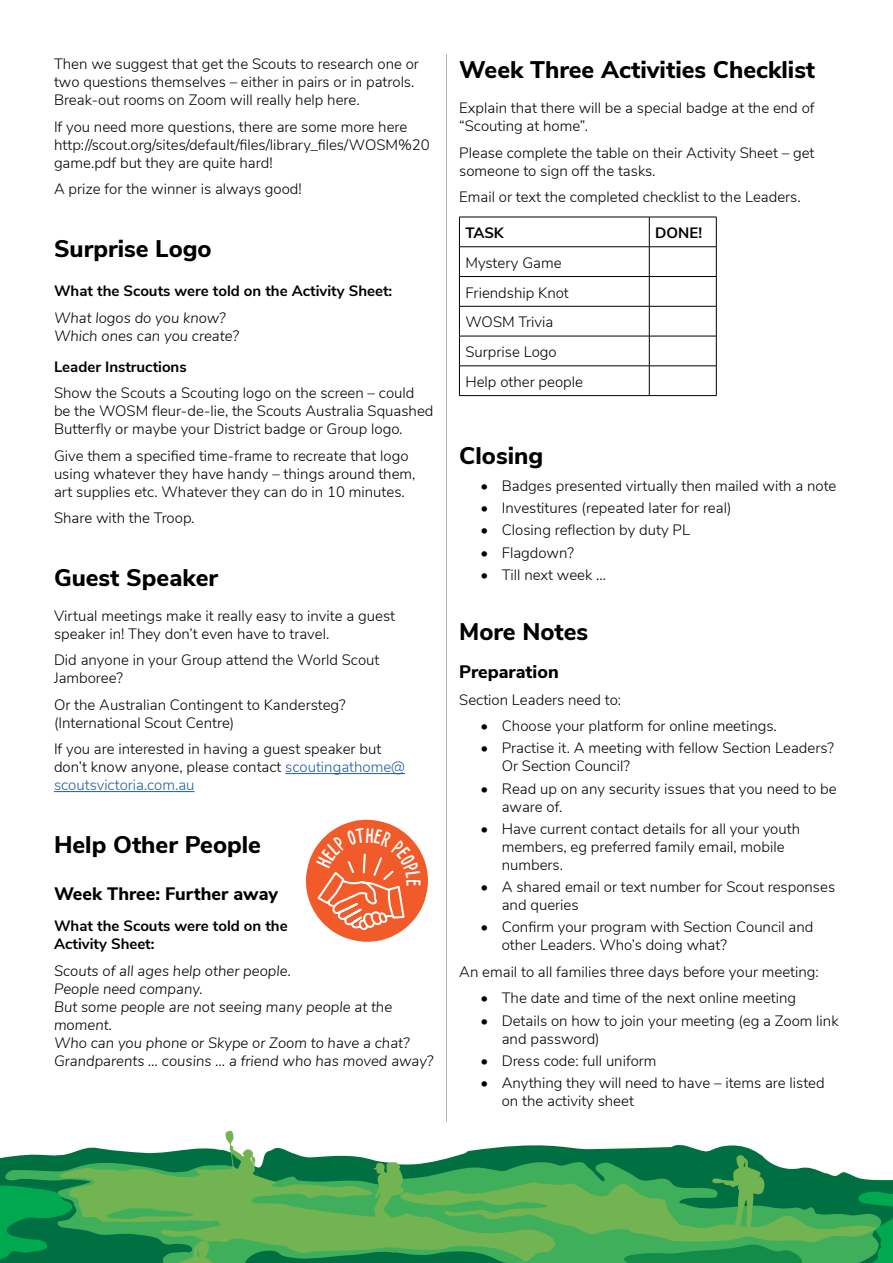
<style>
.page{position:relative;width:893px;height:1263px;background:#fff}
.page>*{position:absolute;margin:0;border:0;box-sizing:border-box;transform-origin:0 0}
.t1{font:800 24px "Nunito Sans";color:#000}
.t2{font:700 21.6px "Cardenio Modern";color:#fff}
.t3{font:800 18px "Nunito Sans";color:#000}
.t4{font:300 15px/18px "Nunito Sans";color:#000}
.t5{font:italic 300 15px/18px "Nunito Sans";color:#000}
.t6{font:700 15px/18px "Nunito Sans";color:#000}
.s1{color:#215e9e}
</style>
<div class="page">
<svg style="left:0;top:1145px;width:893px;height:118px"></svg>
<svg style="left:0;top:1160px;width:892px;height:103px;background:#0b8c4d"></svg>
<svg style="left:59px;top:1166px;width:314px;height:96px;background:#4aa250"></svg>
<svg style="left:191px;top:1131px;width:85px;height:63px"></svg>
<svg style="left:373px;top:1155px;width:507px;height:108px;background:#46a358"></svg>
<svg style="left:171px;top:1240px;width:71px;height:23px;background:#45a957"></svg>
<hr style="left:285px;top:773px;width:120px;height:1px;background:#215e9e">
<hr style="left:54px;top:791px;width:141px;height:1px;background:#215e9e">
<hr style="left:459px;top:217px;width:190px;height:1px;background:#000">
<hr style="left:459px;top:217px;width:1px;height:30px;background:#000">
<hr style="left:649px;top:217px;width:67px;height:1px;background:#000">
<hr style="left:649px;top:217px;width:1px;height:30px;background:#000">
<hr style="left:716px;top:217px;width:1px;height:30px;background:#000">
<hr style="left:459px;top:246px;width:190px;height:1px;background:#000">
<hr style="left:649px;top:246px;width:67px;height:1px;background:#000">
<hr style="left:459px;top:276px;width:190px;height:1px;background:#000">
<svg style="left:459px;top:247px;width:1px;height:59px"></svg>
<hr style="left:649px;top:276px;width:67px;height:1px;background:#000">
<svg style="left:649px;top:247px;width:1px;height:59px"></svg>
<svg style="left:716px;top:247px;width:1px;height:59px"></svg>
<hr style="left:459px;top:306px;width:190px;height:1px;background:#000">
<hr style="left:459px;top:306px;width:1px;height:30px;background:#000">
<hr style="left:649px;top:306px;width:67px;height:1px;background:#000">
<hr style="left:649px;top:306px;width:1px;height:30px;background:#000">
<hr style="left:716px;top:306px;width:1px;height:30px;background:#000">
<hr style="left:459px;top:336px;width:190px;height:1px;background:#000">
<hr style="left:459px;top:336px;width:1px;height:30px;background:#000">
<hr style="left:649px;top:336px;width:67px;height:1px;background:#000">
<hr style="left:649px;top:336px;width:1px;height:30px;background:#000">
<hr style="left:716px;top:336px;width:1px;height:30px;background:#000">
<hr style="left:459px;top:366px;width:190px;height:1px;background:#000">
<svg style="left:459px;top:366px;width:1px;height:29px"></svg>
<hr style="left:649px;top:366px;width:67px;height:1px;background:#000">
<svg style="left:649px;top:366px;width:1px;height:29px"></svg>
<svg style="left:716px;top:366px;width:1px;height:29px"></svg>
<hr style="left:459px;top:395px;width:190px;height:1px;background:#000">
<hr style="left:649px;top:395px;width:67px;height:1px;background:#000">
<hr style="left:446px;top:54px;width:1px;height:1067px;background:#000">
<svg style="left:306px;top:819px;width:122px;height:123px"></svg>
<p class="t4" style="left:54px;top:54px;width:366px">Then we suggest that get the Scouts to research one or two questions themselves – either in pairs or in patrols.<br>Break-out rooms on Zoom will really help here.</p>
<p class="t4" style="left:54px;top:117px;width:377px">If you need more questions, there are some more here http://scout.org/sites/default/files/library_files/WOSM%20 game.pdf but they are quite hard!</p>
<p class="t4" style="left:54px;top:179px;width:249px">A prize for the winner is always good!</p>
<h1 class="t1" style="left:54px;top:231px;width:159px">Surprise Logo</h1>
<p class="t6" style="left:54px;top:281px;width:340px">What the Scouts were told on the Activity Sheet:</p>
<p class="t5" style="left:54px;top:308px;width:186px">What logos do you know?<br>Which ones can you create?</p>
<p class="t6" style="left:54px;top:356px;width:134px">Leader Instructions</p>
<p class="t4" style="left:54px;top:383px;width:381px">Show the Scouts a Scouting logo on the screen – could be the WOSM fleur-de-lie, the Scouts Australia Squashed<br>Butterfly or maybe your District badge or Group logo.</p>
<p class="t4" style="left:54px;top:445px;width:363px">Give them a specified time-frame to recreate that logo using whatever they have handy – things around them, art supplies etc. Whatever they can do in 10 minutes.</p>
<p class="t4" style="left:54px;top:508px;width:142px">Share with the Troop.</p>
<h1 class="t1" style="left:54px;top:560px;width:166px">Guest Speaker</h1>
<p class="t4" style="left:54px;top:606px;width:343px">Virtual meetings make it really easy to invite a guest speaker in! They don’t even have to travel.</p>
<p class="t4" style="left:54px;top:650px;width:327px">Did anyone in your Group attend the World Scout<br>Jamboree?</p>
<p class="t4" style="left:54px;top:695px;width:293px">Or the Australian Contingent to Kandersteg? (International Scout Centre)</p>
<p class="t4" style="left:54px;top:739px;width:353px">If you are interested in having a guest speaker but don’t know anyone, please contact <span class="s1">scoutingathome@ scoutsvictoria.com.au</span></p>
<h1 class="t1" style="left:54px;top:827px;width:209px">Help Other People</h1>
<p class="t3" style="left:54px;top:881px;width:226px">Week Three: Further away</p>
<p class="t6" style="left:54px;top:916px;width:235px">What the Scouts were told on the<br>Activity Sheet:</p>
<p class="t5" style="left:54px;top:961px;width:381px">Scouts of all ages help other people.<br>People need company.<br>But some people are not seeing many people at the moment.<br>Who can you phone or Skype or Zoom to have a chat?<br>Grandparents … cousins … a friend who has moved away?</p>
<h2 class="t2" style="left:429px;top:879px;width:9px;rotate:90deg">e</h2>
<h1 class="t1" style="left:459px;top:52px;width:357px">Week Three Activities Checklist</h1>
<p class="t4" style="left:459px;top:98px;width:357px">Explain that there will be a special badge at the end of “Scouting at home”.</p>
<p class="t4" style="left:459px;top:143px;width:357px">Please complete the table on their Activity Sheet – get someone to sign off the tasks.</p>
<p class="t4" style="left:459px;top:187px;width:343px">Email or text the completed checklist to the Leaders.</p>
<p class="t6" style="left:465px;top:223px;width:40px">TASK</p>
<p class="t6" style="left:655px;top:223px;width:48px">DONE!</p>
<p class="t4" style="left:465px;top:247px;width:119px;line-height:29.7px">Mystery Game<br>Friendship Knot<br>WOSM Trivia<br>Surprise Logo<br>Help other people</p>
<h1 class="t1" style="left:459px;top:438px;width:85px">Closing</h1>
<p class="t4" style="left:480px;top:476px;width:357px">• Badges presented virtually then mailed with a note</p>
<p class="t4" style="left:480px;top:498px;width:252px">• Investitures (repeated later for real)</p>
<p class="t4" style="left:480px;top:520px;width:211px">• Closing reflection by duty PL</p>
<p class="t4" style="left:480px;top:542px;width:95px">• Flagdown?</p>
<p class="t4" style="left:480px;top:565px;width:127px">• Till next week …</p>
<h1 class="t1" style="left:459px;top:613px;width:130px">More Notes</h1>
<p class="t3" style="left:459px;top:659px;width:101px">Preparation</p>
<p class="t4" style="left:459px;top:689px;width:163px">Section Leaders need to:</p>
<p class="t4" style="left:480px;top:716px;width:298px">• Choose your platform for online meetings.</p>
<p class="t4" style="left:502px;top:738px;width:334px;text-indent:-21px">• Practise it. A meeting with fellow Section Leaders?<br>Or Section Council?</p>
<p class="t4" style="left:502px;top:778px;width:336px;text-indent:-21px">• Read up on any security issues that you need to be aware of.</p>
<p class="t4" style="left:502px;top:819px;width:300px;text-indent:-21px">• Have current contact details for all your youth members, eg preferred family email, mobile numbers.</p>
<p class="t4" style="left:502px;top:877px;width:335px;text-indent:-21px">• A shared email or text number for Scout responses and queries</p>
<p class="t4" style="left:502px;top:917px;width:313px;text-indent:-21px">• Confirm your program with Section Council and other Leaders. Who’s doing what?</p>
<p class="t4" style="left:459px;top:962px;width:361px">An email to all families three days before your meeting:</p>
<p class="t4" style="left:480px;top:988px;width:317px">• The date and time of the next online meeting</p>
<p class="t4" style="left:502px;top:1010px;width:338px;text-indent:-21px">• Details on how to join your meeting (eg a Zoom link and password)</p>
<p class="t4" style="left:480px;top:1051px;width:178px">• Dress code: full uniform</p>
<p class="t4" style="left:502px;top:1073px;width:324px;text-indent:-21px">• Anything they will need to have – items are listed on the activity sheet</p>
</div>
